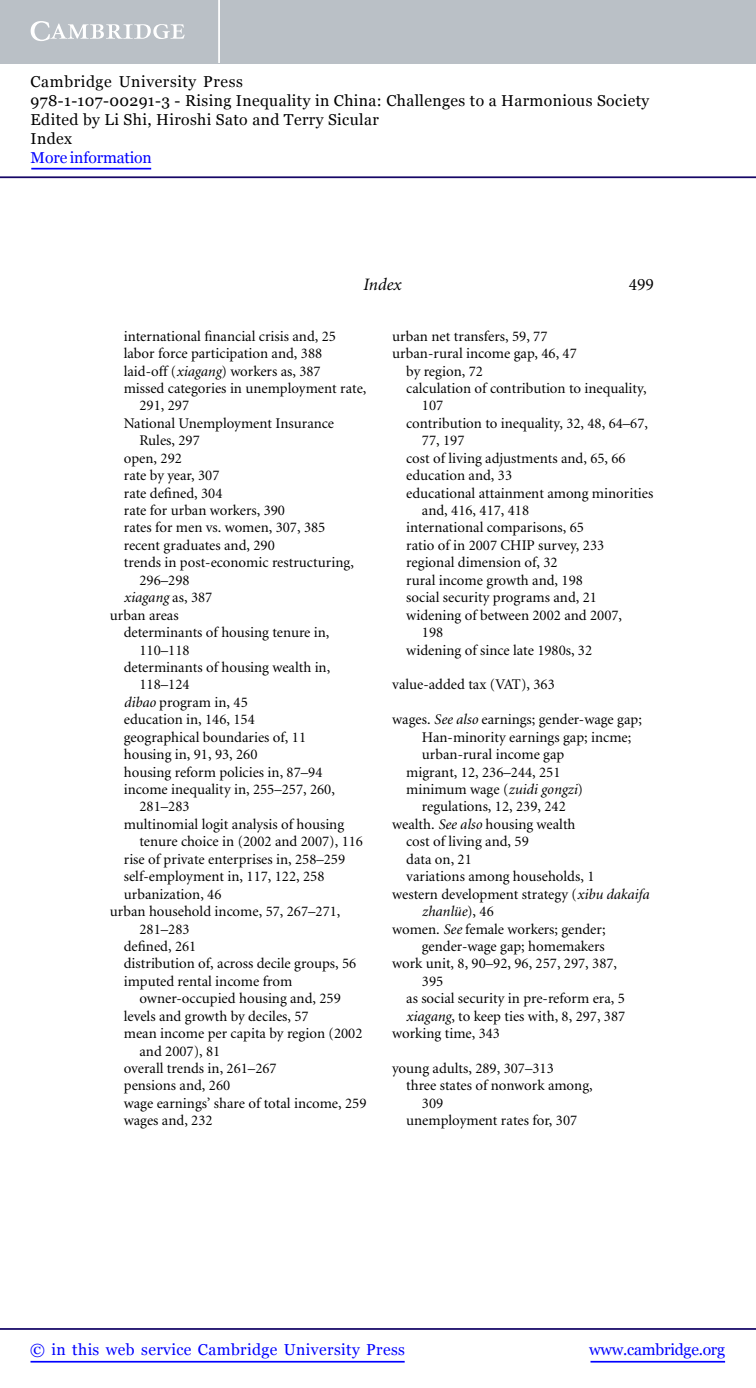
<style>
.page{position:relative;width:756px;height:1388px;background:#fff}
.page>*{position:absolute;margin:0;border:0;box-sizing:border-box;transform-origin:0 0}
.t1{font:italic 17.5px "Minion";color:#000}
.t2{font:17.5px "Minion";color:#000}
.t3{font:15.75px/18.9px "Georgia";letter-spacing:.025em;color:#000}
.t4{font:15.75px "Georgia";letter-spacing:.025em;color:#00f}
.t5{font:15.75px "Georgia";letter-spacing:-.015em;color:#00f}
.t6{font:15.75px "Georgia";letter-spacing:-.01em;color:#00f}
.t7{font:14.88px "Minion";color:#000}
.t8{font:italic 14.88px "Minion";color:#000}
.s1{font-style:italic}
.s2{font-style:normal}
</style>
<div class="page">
<hr style="left:591px;top:1361px;width:134px;height:1px;background:#00f">
<hr style="left:0;top:1328px;width:756px;height:2px;background:#150666">
<hr style="left:31px;top:1361px;width:374px;height:1px;background:#00f">
<div style="left:0;top:0;width:756px;height:63px;background:#bac0c6"></div>
<svg style="left:31px;top:21px;width:154px;height:20px"></svg>
<hr style="left:218px;top:0;width:2px;height:63px;background:#fff">
<hr style="left:0;top:176px;width:756px;height:2px;background:#150666">
<hr style="left:31px;top:168px;width:120px;height:1px;background:#00f">
<p class="t3" style="left:31px;top:72px;width:620px">Cambridge University Press<br>978-1-107-00291-3 - Rising Inequality in China: Challenges to a Harmonious Society Edited by Li Shi, Hiroshi Sato and Terry Sicular<br>Index</p>
<p class="t6" style="left:31px;top:148px;width:123px">More information</p>
<p class="t1" style="left:363px;top:278px;width:39px">Index</p>
<p class="t2" style="left:629px;top:278px;width:27px">499</p>
<p class="t7" style="left:124px;top:330px;width:214px">international financial crisis and, 25</p>
<p class="t7" style="left:124px;top:347px;width:200px">labor force participation and, 388</p>
<p class="t7" style="left:124px;top:365px;width:198px">laid-off (<span class="s1">xiagang</span>) workers as, 387</p>
<p class="t7" style="left:124px;top:382px;width:244px">missed categories in unemployment rate,</p>
<p class="t7" style="left:139px;top:400px;width:51px">291, 297</p>
<p class="t7" style="left:124px;top:417px;width:212px">National Unemployment Insurance</p>
<p class="t7" style="left:139px;top:435px;width:62px">Rules, 297</p>
<p class="t7" style="left:124px;top:452px;width:60px">open, 292</p>
<p class="t7" style="left:124px;top:470px;width:97px">rate by year, 307</p>
<p class="t7" style="left:124px;top:487px;width:100px">rate defined, 304</p>
<p class="t7" style="left:124px;top:504px;width:163px">rate for urban workers, 390</p>
<p class="t7" style="left:124px;top:522px;width:203px">rates for men vs. women, 307, 385</p>
<p class="t7" style="left:124px;top:539px;width:153px">recent graduates and, 290</p>
<p class="t7" style="left:124px;top:557px;width:232px">trends in post-economic restructuring,</p>
<p class="t7" style="left:139px;top:574px;width:52px">296–298</p>
<p class="t8" style="left:124px;top:592px;width:90px">xiagang <span class="s2">as, 387</span></p>
<p class="t7" style="left:110px;top:609px;width:70px">urban areas</p>
<p class="t7" style="left:124px;top:626px;width:207px">determinants of housing tenure in,</p>
<p class="t7" style="left:139px;top:644px;width:52px">110–118</p>
<p class="t7" style="left:124px;top:661px;width:208px">determinants of housing wealth in,</p>
<p class="t7" style="left:139px;top:679px;width:52px">118–124</p>
<p class="t7" style="left:124px;top:696px;width:125px"><span class="s1">dibao</span> program in, 45</p>
<p class="t7" style="left:124px;top:714px;width:133px">education in, 146, 154</p>
<p class="t7" style="left:124px;top:731px;width:184px">geographical boundaries of, 11</p>
<p class="t7" style="left:124px;top:748px;width:135px">housing in, 91, 93, 260</p>
<p class="t7" style="left:124px;top:766px;width:200px">housing reform policies in, 87–94</p>
<p class="t7" style="left:124px;top:783px;width:213px">income inequality in, 255–257, 260,</p>
<p class="t7" style="left:139px;top:801px;width:52px">281–283</p>
<p class="t7" style="left:124px;top:818px;width:222px">multinomial logit analysis of housing</p>
<p class="t7" style="left:139px;top:836px;width:225px">tenure choice in (2002 and 2007), 116</p>
<p class="t7" style="left:124px;top:853px;width:223px">rise of private enterprises in, 258–259</p>
<p class="t7" style="left:124px;top:871px;width:202px">self-employment in, 117, 122, 258</p>
<p class="t7" style="left:124px;top:888px;width:99px">urbanization, 46</p>
<p class="t7" style="left:110px;top:905px;width:232px">urban household income, 57, 267–271,</p>
<p class="t7" style="left:139px;top:923px;width:52px">281–283</p>
<p class="t7" style="left:124px;top:940px;width:74px">defined, 261</p>
<p class="t7" style="left:124px;top:958px;width:234px">distribution of, across decile groups, 56</p>
<p class="t7" style="left:124px;top:975px;width:170px">imputed rental income from</p>
<p class="t7" style="left:139px;top:993px;width:203px">owner-occupied housing and, 259</p>
<p class="t7" style="left:124px;top:1010px;width:186px">levels and growth by deciles, 57</p>
<p class="t7" style="left:124px;top:1027px;width:240px">mean income per capita by region (2002</p>
<p class="t7" style="left:139px;top:1045px;width:82px">and 2007), 81</p>
<p class="t7" style="left:124px;top:1062px;width:154px">overall trends in, 261–267</p>
<p class="t7" style="left:124px;top:1080px;width:108px">pensions and, 260</p>
<p class="t7" style="left:124px;top:1097px;width:244px">wage earnings’ share of total income, 259</p>
<p class="t7" style="left:124px;top:1115px;width:90px">wages and, 232</p>
<p class="t7" style="left:392px;top:330px;width:157px">urban net transfers, 59, 77</p>
<p class="t7" style="left:392px;top:347px;width:186px">urban-rural income gap, 46, 47</p>
<p class="t7" style="left:406px;top:365px;width:78px">by region, 72</p>
<p class="t7" style="left:406px;top:382px;width:242px">calculation of contribution to inequality,</p>
<p class="t7" style="left:422px;top:400px;width:23px">107</p>
<p class="t7" style="left:406px;top:417px;width:243px">contribution to inequality, 32, 48, 64–67,</p>
<p class="t7" style="left:422px;top:435px;width:44px">77, 197</p>
<p class="t7" style="left:406px;top:452px;width:221px">cost of living adjustments and, 65, 66</p>
<p class="t7" style="left:406px;top:470px;width:107px">education and, 33</p>
<p class="t7" style="left:406px;top:487px;width:249px">educational attainment among minorities</p>
<p class="t7" style="left:422px;top:504px;width:109px">and, 416, 417, 418</p>
<p class="t7" style="left:406px;top:522px;width:179px">international comparisons, 65</p>
<p class="t7" style="left:406px;top:539px;width:200px">ratio of in 2007 CHIP survey, 233</p>
<p class="t7" style="left:406px;top:557px;width:153px">regional dimension of, 32</p>
<p class="t7" style="left:406px;top:574px;width:178px">rural income growth and, 198</p>
<p class="t7" style="left:406px;top:592px;width:192px">social security programs and, 21</p>
<p class="t7" style="left:406px;top:609px;width:217px">widening of between 2002 and 2007,</p>
<p class="t7" style="left:422px;top:626px;width:23px">198</p>
<p class="t7" style="left:406px;top:644px;width:187px">widening of since late 1980s, 32</p>
<p class="t7" style="left:392px;top:679px;width:164px">value-added tax (VAT), 363</p>
<p class="t7" style="left:392px;top:714px;width:251px">wages. <span class="s1">See also</span> earnings; gender-wage gap;</p>
<p class="t7" style="left:422px;top:731px;width:211px">Han-minority earnings gap; incme;</p>
<p class="t7" style="left:422px;top:748px;width:144px">urban-rural income gap</p>
<p class="t7" style="left:406px;top:766px;width:156px">migrant, 12, 236–244, 251</p>
<p class="t7" style="left:406px;top:783px;width:178px">minimum wage (<span class="s1">zuidi gongzi</span>)</p>
<p class="t7" style="left:422px;top:801px;width:145px">regulations, 12, 239, 242</p>
<p class="t7" style="left:392px;top:818px;width:185px">wealth. <span class="s1">See also</span> housing wealth</p>
<p class="t7" style="left:406px;top:836px;width:124px">cost of living and, 59</p>
<p class="t7" style="left:406px;top:853px;width:67px">data on, 21</p>
<p class="t7" style="left:406px;top:871px;width:190px">variations among households, 1</p>
<p class="t7" style="left:392px;top:888px;width:258px">western development strategy (<span class="s1">xibu dakaifa</span></p>
<p class="t8" style="left:422px;top:905px;width:73px">zhanlue¨ <span class="s2">), 46</span></p>
<p class="t7" style="left:392px;top:923px;width:215px">women. <span class="s1">See</span> female workers; gender;</p>
<p class="t7" style="left:422px;top:940px;width:184px">gender-wage gap; homemakers</p>
<p class="t7" style="left:392px;top:958px;width:226px">work unit, 8, 90–92, 96, 257, 297, 387,</p>
<p class="t7" style="left:422px;top:975px;width:23px">395</p>
<p class="t7" style="left:406px;top:993px;width:220px">as social security in pre-reform era, 5</p>
<p class="t7" style="left:406px;top:1010px;width:221px"><span class="s1">xiagang</span>, to keep ties with, 8, 297, 387</p>
<p class="t7" style="left:392px;top:1027px;width:109px">working time, 343</p>
<p class="t7" style="left:392px;top:1062px;width:163px">young adults, 289, 307–313</p>
<p class="t7" style="left:406px;top:1080px;width:188px">three states of nonwork among,</p>
<p class="t7" style="left:422px;top:1097px;width:23px">309</p>
<p class="t7" style="left:406px;top:1115px;width:172px">unemployment rates for, 307</p>
<p class="t4" style="left:30px;top:1340px;width:376px">© in this web service Cambridge University Press</p>
<p class="t5" style="left:589px;top:1340px;width:137px">www.cambridge.org</p>
</div>
